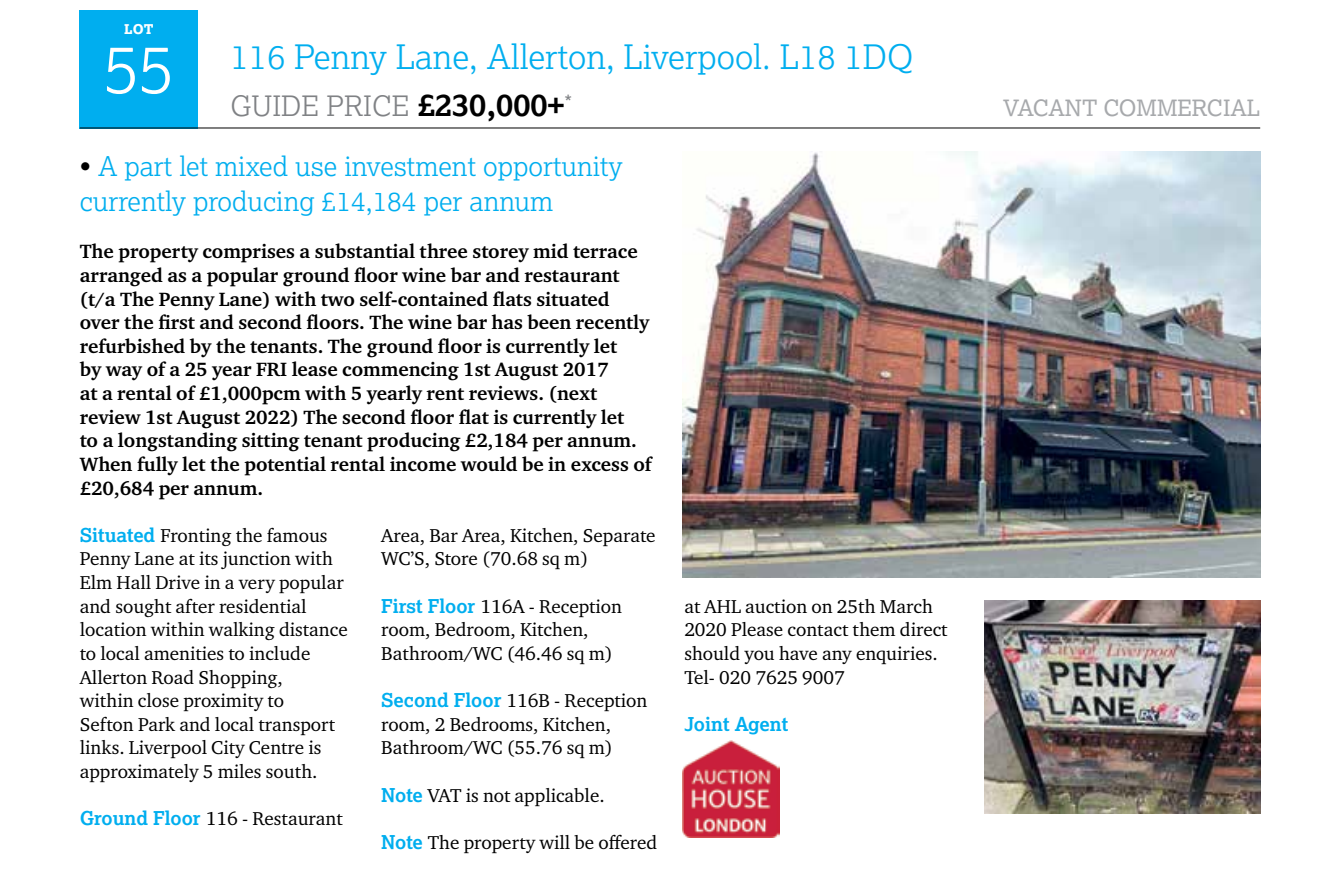
<style>
.page{position:relative;width:1340px;height:880px;background:#fff}
.page>*{position:absolute;margin:0;border:0;box-sizing:border-box;transform-origin:0 0}
.t1{font:300 67.5px "Lexia";color:#fff}
.t2{font:300 33.75px "Lexia";color:#00aeef}
.t3{font:300 28.12px "Lexia";color:#808285}
.t4{font:300 27px/35.3px "Lexia";color:#00aeef}
.t5{font:22.5px "Lexia";color:#a7a9ac}
.t6{font:20.25px "Lexia";color:#808285}
.t7{font:700 19.8px/23.6px "Charter ITC Pro";color:#000}
.t8{font:19.12px/23.6px "Charter ITC Pro";color:#000}
.t9{font:700 19.12px "Lexia";color:#00aeef}
.t10{font:800 13.5px "Lexia";color:#fff}
.s1{font-weight:700;font-size:31.5px;color:#000}
.s2{color:#000}
.s3{font-family:"Lexia";font-weight:700;color:#00aeef}
</style>
<div class="page">
<div style="left:80px;top:10px;width:118px;height:118px;background:#00aeef"></div>
<hr style="left:80px;top:128px;width:1180px;height:1px;background:#000">
<img style="left:984px;top:601px;width:276px;height:212px">
<img style="left:682px;top:152px;width:578px;height:425px">
<img style="left:682px;top:740px;width:97px;height:97px">
<p class="t10" style="left:124px;top:20px;width:31px">LOT</p>
<h1 class="t1" style="left:103px;top:26px;width:73px">55</h1>
<h2 class="t2" style="left:230px;top:36px;width:684px">116 Penny Lane, Allerton, Liverpool. L18 1DQ</h2>
<h3 class="t3" style="left:230px;top:88px;width:335px">GUIDE PRICE <span class="s1">£230,000+</span></h3>
<p class="t5" style="left:1003px;top:94px;width:259px">VACANT COMMERCIAL</p>
<p class="t6" style="left:564px;top:90px;width:9px">*</p>
<h3 class="t4" style="left:80px;top:147px;width:544px"><span class="s2">•</span> A part let mixed use investment opportunity currently producing £14,184 per annum</h3>
<p class="t7" style="left:80px;top:240px;width:573px">The property comprises a substantial three storey mid terrace arranged as a popular ground floor wine bar and restaurant (t/a The Penny Lane) with two self-contained flats situated over the first and second floors. The wine bar has been recently refurbished by the tenants. The ground floor is currently let<br>by way of a 25 year FRI lease commencing 1st August 2017<br>at a rental of £1,000pcm with 5 yearly rent reviews. (next review 1st August 2022) The second floor flat is currently let<br>to a longstanding sitting tenant producing £2,184 per annum.<br>When fully let the potential rental income would be in excess of £20,684 per annum.</p>
<p class="t8" style="left:80px;top:523px;width:269px"><span class="s3">Situated</span> Fronting the famous<br>Penny Lane at its junction with<br>Elm Hall Drive in a very popular and sought after residential location within walking distance to local amenities to include<br>Allerton Road Shopping,<br>within close proximity to<br>Sefton Park and local transport links. Liverpool City Centre is approximately 5 miles south.</p>
<p class="t8" style="left:80px;top:806px;width:264px"><span class="s3">Ground Floor</span> 116 - Restaurant</p>
<p class="t8" style="left:381px;top:523px;width:276px">Area, Bar Area, Kitchen, Separate<br>WC’S, Store (70.68 sq m)</p>
<p class="t8" style="left:381px;top:594px;width:242px"><span class="s3">First Floor</span> 116A - Reception room, Bedroom, Kitchen,<br>Bathroom/WC (46.46 sq m)</p>
<p class="t8" style="left:381px;top:688px;width:267px"><span class="s3">Second Floor</span> 116B - Reception room, 2 Bedrooms, Kitchen,<br>Bathroom/WC (55.76 sq m)</p>
<p class="t8" style="left:381px;top:783px;width:225px"><span class="s3">Note</span> VAT is not applicable.</p>
<p class="t8" style="left:381px;top:830px;width:277px"><span class="s3">Note</span> The property will be offered</p>
<p class="t8" style="left:684px;top:594px;width:265px">at AHL auction on 25th March<br>2020 Please contact them direct should you have any enquiries.<br>Tel- 020 7625 9007</p>
<p class="t9" style="left:684px;top:712px;width:105px">Joint Agent</p>
</div>
